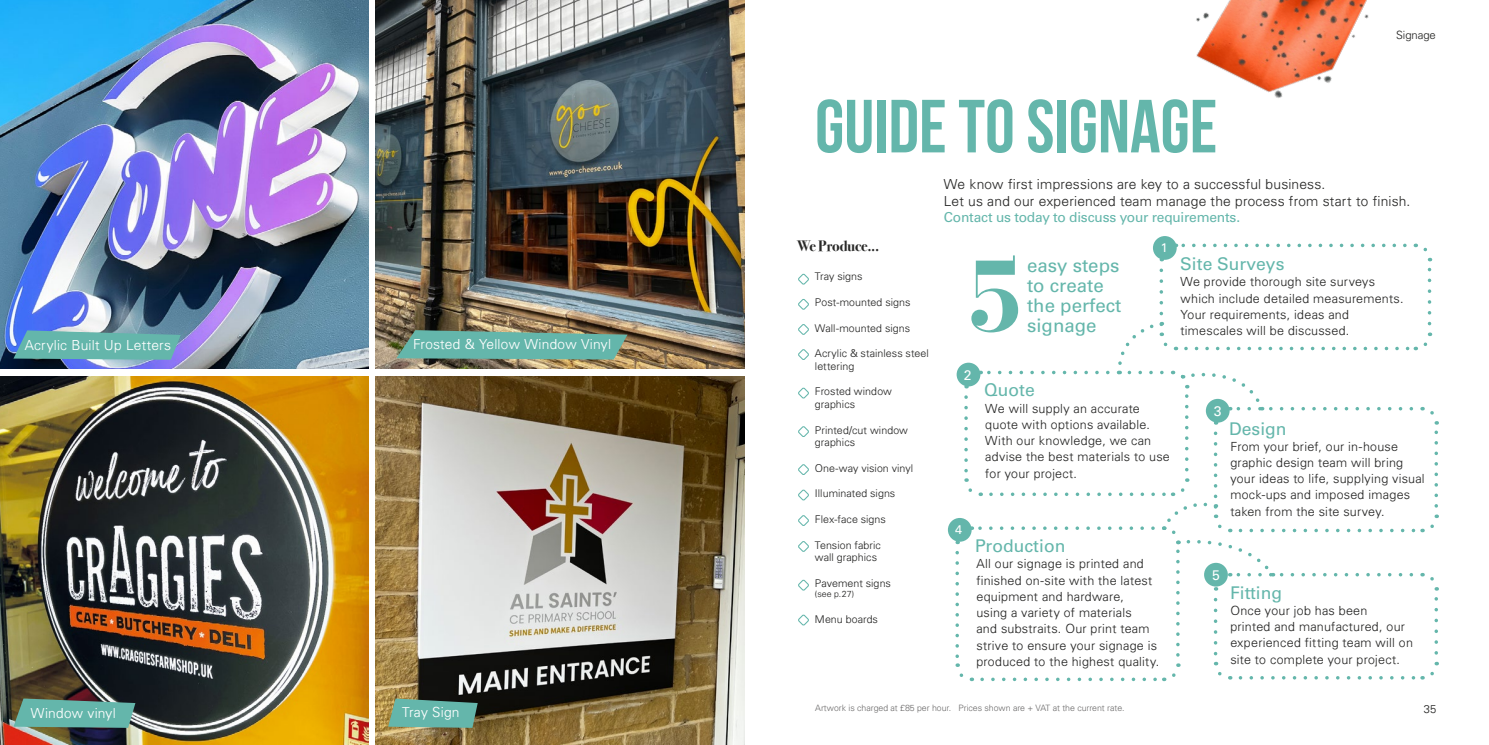
<style>
.page{position:relative;width:1489px;height:745px;background:#fff}
.page>*{position:absolute;margin:0;border:0;box-sizing:border-box;transform-origin:0 0}
.t1{font:700 75px "Bebas Neue";color:#64b6ab}
.t2{font:18.62px/20.1px "Univers LT Std";color:#64b6ab}
.t3{font:17.5px "Univers LT Std";color:#64b6ab}
.t4{font:700 15px "Bodoni Svty Two ITCTT";letter-spacing:-.015em;color:#282827}
.t5{font:13.88px "Univers LT Std";color:#fff}
.t6{font:300 13.75px/16.2px "Univers";letter-spacing:.02em;color:#282827}
.t7{font:300 13.75px "Univers";letter-spacing:.02em;color:#fff}
.t8{font:13.75px "Univers LT Std";letter-spacing:-.015em;color:#64b6ab}
.t9{font:300 12.5px/16.2px "Univers";letter-spacing:.025em;color:#282827}
.t10{font:12.5px "Univers LT Std";color:#fff}
.t11{font:300 11.25px "Univers";color:#282827}
.t12{font:300 10.62px/12.8px "Univers";letter-spacing:.01em;color:#282827}
.t13{font:300 8.75px "Univers";color:#706f6f}
.t14{font:300 8.75px "Univers";color:#282827}
</style>
<div class="page">
<img style="left:0;top:0;width:369px;height:369px">
<img style="left:0;top:376px;width:369px;height:368px">
<img style="left:376px;top:376px;width:368px;height:368px">
<img style="left:376px;top:0;width:368px;height:369px">
<svg style="left:13px;top:330px;width:168px;height:29px;background:#66afb0"></svg>
<svg style="left:13px;top:698px;width:122px;height:29px;background:#62a59a"></svg>
<svg style="left:388px;top:698px;width:89px;height:29px;background:#61a496"></svg>
<svg style="left:396px;top:330px;width:231px;height:29px;background:#68ab9d"></svg>
<svg style="left:798px;top:273px;width:11px;height:12px"></svg>
<svg style="left:798px;top:299px;width:11px;height:11px"></svg>
<svg style="left:798px;top:324px;width:11px;height:11px"></svg>
<svg style="left:798px;top:349px;width:11px;height:11px"></svg>
<svg style="left:798px;top:387px;width:11px;height:12px"></svg>
<svg style="left:798px;top:426px;width:11px;height:11px"></svg>
<svg style="left:798px;top:464px;width:11px;height:11px"></svg>
<svg style="left:798px;top:489px;width:11px;height:12px"></svg>
<svg style="left:798px;top:515px;width:11px;height:11px"></svg>
<svg style="left:798px;top:579px;width:11px;height:12px"></svg>
<svg style="left:798px;top:614px;width:11px;height:12px"></svg>
<svg style="left:798px;top:541px;width:11px;height:11px"></svg>
<div style="left:1152px;top:236px;width:24px;height:24px;background:#64b6ab;border-radius:50%"></div>
<svg style="left:947px;top:517px;width:24px;height:24px"></svg>
<svg style="left:953px;top:242px;width:486px;height:440px"></svg>
<img style="left:1196px;top:0;width:173px;height:98px">
<p class="t7" style="left:25px;top:336px;width:148px">Acrylic Built Up Letters</p>
<p class="t7" style="left:413px;top:336px;width:200px">Frosted &amp; Yellow Window Vinyl</p>
<p class="t7" style="left:31px;top:703px;width:86px">Window vinyl</p>
<p class="t7" style="left:402px;top:703px;width:59px">Tray Sign</p>
<h1 class="t1" style="left:815px;top:85px;width:404px">GUIDE TO SIGNAGE</h1>
<p class="t11" style="left:1395px;top:29px;width:41px">Signage</p>
<p class="t4" style="left:797px;top:234px;width:83px">We Produce...</p>
<p class="t12" style="left:814px;top:270px;width:49px">Tray signs</p>
<p class="t12" style="left:814px;top:295px;width:97px">Post-mounted signs</p>
<p class="t12" style="left:814px;top:321px;width:97px">Wall-mounted signs</p>
<p class="t12" style="left:814px;top:346px;width:115px">Acrylic &amp; stainless steel lettering</p>
<p class="t12" style="left:814px;top:384px;width:79px">Frosted window graphics</p>
<p class="t12" style="left:814px;top:423px;width:95px">Printed/cut window graphics</p>
<p class="t12" style="left:814px;top:461px;width:100px">One-way vision vinyl</p>
<p class="t12" style="left:814px;top:486px;width:82px">Illuminated signs</p>
<p class="t12" style="left:814px;top:512px;width:72px">Flex-face signs</p>
<p class="t12" style="left:814px;top:537px;width:67px">Tension fabric wall graphics</p>
<p class="t12" style="left:814px;top:576px;width:77px">Pavement signs</p>
<p class="t14" style="left:814px;top:588px;width:41px">(see p.27)</p>
<p class="t12" style="left:814px;top:612px;width:64px">Menu boards</p>
<p class="t6" style="left:943px;top:176px;width:468px">We know first impressions are key to a successful business.<br>Let us and our experienced team manage the process from start to finish.</p>
<p class="t8" style="left:943px;top:209px;width:298px">Contact us today to discuss your requirements.</p>
<h2 class="t2" style="left:1027px;top:255px;width:96px">easy steps to create the perfect signage</h2>
<p class="t10" style="left:1160px;top:240px;width:8px">1</p>
<h3 class="t3" style="left:1180px;top:254px;width:106px">Site Surveys</h3>
<p class="t9" style="left:1180px;top:273px;width:224px">We provide thorough site surveys which include detailed measurements.<br>Your requirements, ideas and timescales will be discussed.</p>
<p class="t5" style="left:963px;top:366px;width:9px">2</p>
<h3 class="t3" style="left:984px;top:379px;width:52px">Quote</h3>
<p class="t9" style="left:985px;top:399px;width:186px">We will supply an accurate quote with options available.<br>With our knowledge, we can advise the best materials to use for your project.</p>
<p class="t10" style="left:955px;top:522px;width:8px">4</p>
<h3 class="t3" style="left:975px;top:534px;width:92px">Production</h3>
<p class="t9" style="left:976px;top:555px;width:184px">All our signage is printed and finished on-site with the latest equipment and hardware,<br>using a variety of materials<br>and substraits. Our print team strive to ensure your signage is produced to the highest quality.</p>
<p class="t5" style="left:1213px;top:402px;width:9px">3</p>
<h3 class="t3" style="left:1229px;top:418px;width:59px">Design</h3>
<p class="t9" style="left:1230px;top:437px;width:196px">From your brief, our in-house graphic design team will bring your ideas to life, supplying visual mock-ups and imposed images taken from the site survey.</p>
<p class="t5" style="left:1211px;top:566px;width:9px">5</p>
<h3 class="t3" style="left:1229px;top:582px;width:54px">Fitting</h3>
<p class="t9" style="left:1230px;top:601px;width:184px">Once your job has been<br>printed and manufactured, our experienced fitting team will on site to complete your project.</p>
<p class="t13" style="left:815px;top:702px;width:311px">Artwork is charged at £85 per hour. Prices shown are + VAT at the current rate.</p>
<p class="t11" style="left:1423px;top:701px;width:14px">35</p>
</div>
